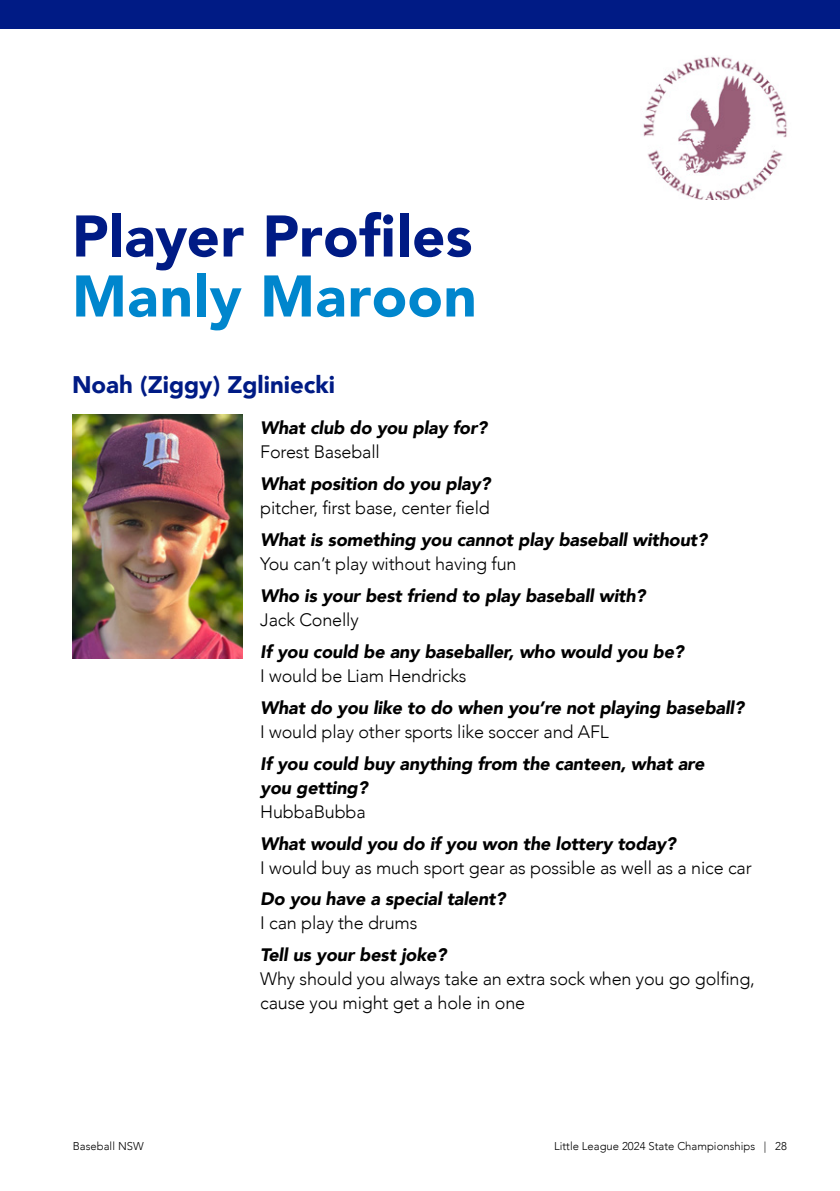
<style>
.page{position:relative;width:840px;height:1191px;background:#fff}
.page>*{position:absolute;margin:0;border:0;box-sizing:border-box;transform-origin:0 0}
.t1{font:900 58px "Avenir";letter-spacing:.005em;color:#001b85}
.t2{font:900 58px "Avenir";letter-spacing:.01em;color:#0086cd}
.t3{font:900 24px "Avenir";color:#001b85}
.t4{font:italic 900 18px/24px "Avenir";letter-spacing:-.01em;color:#000}
.t5{font:300 18px/24px "Avenir";letter-spacing:-.01em;color:#000}
.t6{font:300 11.2px "Avenir";color:#000}
</style>
<div class="page">
<div style="left:0;top:0;width:839px;height:28px;background:#001b85"></div>
<img style="left:72px;top:414px;width:170px;height:244px">
<img style="left:643px;top:56px;width:144px;height:143px">
<h1 class="t1" style="left:72px;top:187px;width:401px">Player Profiles</h1>
<h1 class="t2" style="left:72px;top:247px;width:406px">Manly Maroon</h1>
<h2 class="t3" style="left:72px;top:364px;width:264px">Noah (Ziggy) Zgliniecki</h2>
<p class="t4" style="left:260px;top:416px;width:228px">What club do you play for?</p>
<p class="t5" style="left:260px;top:440px;width:121px">Forest Baseball</p>
<p class="t4" style="left:260px;top:471px;width:232px">What position do you play?</p>
<p class="t5" style="left:260px;top:496px;width:231px">pitcher, first base, center field</p>
<p class="t4" style="left:260px;top:527px;width:448px">What is something you cannot play baseball without?</p>
<p class="t5" style="left:260px;top:552px;width:258px">You can’t play without having fun</p>
<p class="t4" style="left:260px;top:583px;width:386px">Who is your best friend to play baseball with?</p>
<p class="t5" style="left:260px;top:607px;width:100px">Jack Conelly</p>
<p class="t4" style="left:260px;top:639px;width:425px">If you could be any baseballer, who would you be?</p>
<p class="t5" style="left:260px;top:663px;width:208px">I would be Liam Hendricks</p>
<p class="t4" style="left:260px;top:695px;width:485px">What do you like to do when you’re not playing baseball?</p>
<p class="t5" style="left:260px;top:719px;width:350px">I would play other sports like soccer and AFL</p>
<p class="t4" style="left:260px;top:751px;width:445px">If you could buy anything from the canteen, what are you getting?</p>
<p class="t5" style="left:260px;top:799px;width:107px">HubbaBubba</p>
<p class="t4" style="left:260px;top:831px;width:417px">What would you do if you won the lottery today?</p>
<p class="t5" style="left:260px;top:855px;width:492px">I would buy as much sport gear as possible as well as a nice car</p>
<p class="t4" style="left:260px;top:887px;width:246px">Do you have a special talent?</p>
<p class="t5" style="left:260px;top:911px;width:159px">I can play the drums</p>
<p class="t4" style="left:260px;top:943px;width:188px">Tell us your best joke?</p>
<p class="t5" style="left:260px;top:967px;width:496px">Why should you always take an extra sock when you go golfing, cause you might get a hole in one</p>
<p class="t6" style="left:73px;top:1139px;width:72px">Baseball NSW</p>
<p class="t6" style="left:553px;top:1139px;width:234px">Little League 2024 State Championships | 28</p>
</div>
